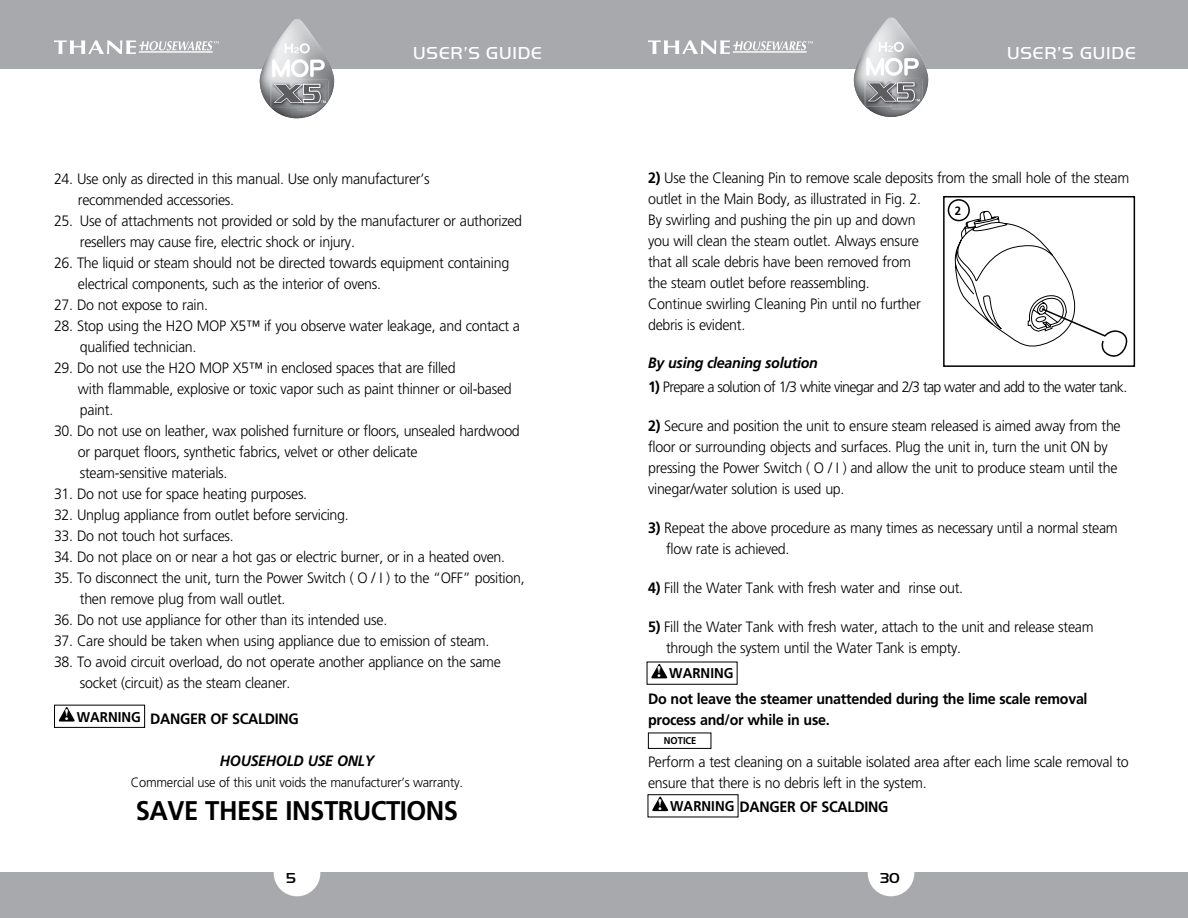
<style>
.page{position:relative;width:1188px;height:918px;background:#fff}
.page>*{position:absolute;margin:0;border:0;box-sizing:border-box;transform-origin:0 0}
.t1{font:700 27px "Frutiger";letter-spacing:-.02em;color:#000;scale:.95 1}
.t2{font:18px "Handel Got D Ligh";letter-spacing:.05em;color:#fff}
.t3{font:300 15px/21px "Frutiger";letter-spacing:-.02em;color:#000;scale:.95 1}
.t4{font:700 15px/21px "Frutiger";letter-spacing:-.02em;color:#000;scale:.95 1}
.t5{font:300 15px "Frutiger";letter-spacing:-.05em;color:#000;scale:.95 1}
.t6{font:italic 700 15px "Frutiger";letter-spacing:-.02em;color:#000;scale:.95 1}
.t7{font:500 15px "Handel Got D";color:#000}
.t8{font:700 14.1px "Frutiger";color:#000;scale:.95 1}
.t9{font:300 13.5px "Frutiger";letter-spacing:-.02em;color:#000;scale:.95 1}
.t10{font:700 12px "Frutiger";color:#000;scale:.95 1}
.t11{font:700 9.9px "Frutiger";color:#000;scale:.95 1}
.s1{font-family:"Times";font-size:15.9px;color:#fff}
.s2{font-weight:700}
.s3{font-size:14.1px}
.s4{font-family:"Times";font-size:11.1px;color:#fff}
</style>
<div class="page">
<div style="left:0;top:0;width:594px;height:69px;background:#a7a9ac"></div>
<div style="left:0;top:872px;width:594px;height:46px;background:#a7a9ac"></div>
<div style="left:274px;top:850px;width:46px;height:46px;background:#fff;border-radius:50%"></div>
<svg style="left:54px;top:40px;width:165px;height:14px"></svg>
<hr style="left:139px;top:51px;width:74px;height:2px;background:#fff">
<img style="left:260px;top:19px;width:74px;height:99px">
<svg style="left:285px;top:43px;width:25px;height:10px"></svg>
<svg style="left:272px;top:59px;width:53px;height:18px"></svg>
<img style="left:271px;top:82px;width:27px;height:25px">
<img style="left:298px;top:80px;width:30px;height:4px">
<svg style="left:274px;top:84px;width:54px;height:26px"></svg>
<div style="left:594px;top:0;width:594px;height:69px;background:#a7a9ac"></div>
<div style="left:594px;top:872px;width:594px;height:46px;background:#a7a9ac"></div>
<div style="left:868px;top:850px;width:46px;height:46px;background:#fff;border-radius:50%"></div>
<svg style="left:648px;top:40px;width:165px;height:14px"></svg>
<hr style="left:733px;top:51px;width:74px;height:2px;background:#fff">
<img style="left:854px;top:18px;width:74px;height:99px">
<svg style="left:879px;top:42px;width:25px;height:10px"></svg>
<svg style="left:866px;top:58px;width:53px;height:18px"></svg>
<img style="left:865px;top:80px;width:27px;height:26px">
<img style="left:892px;top:79px;width:30px;height:3px">
<svg style="left:868px;top:82px;width:54px;height:27px"></svg>
<div style="left:54px;top:705px;width:91px;height:23px;border:1px solid #000"></div>
<svg style="left:59px;top:707px;width:16px;height:15px"></svg>
<div style="left:648px;top:733px;width:63px;height:16px;border:1px solid #000"></div>
<div style="left:647px;top:662px;width:91px;height:23px;border:1px solid #000"></div>
<svg style="left:651px;top:664px;width:16px;height:14px"></svg>
<div style="left:647px;top:794px;width:92px;height:23px;border:1px solid #000"></div>
<svg style="left:652px;top:796px;width:16px;height:15px"></svg>
<div style="left:943px;top:196px;width:192px;height:171px;border:2px solid #000"></div>
<svg style="left:954px;top:211px;width:179px;height:149px"></svg>
<div style="left:948px;top:199px;width:22px;height:22px;border:2px solid #000;border-radius:50%"></div>
<p class="t2" style="left:413px;top:43px;width:130px">USER’S GUIDE</p>
<p class="t2" style="left:1007px;top:43px;width:130px">USER’S GUIDE</p>
<p class="t3" style="left:78px;top:168px;width:372px;text-indent:-24px">24. Use only as directed in this manual. Use only manufacturer’s recommended accessories.</p>
<p class="t3" style="left:80px;top:210px;width:467px;text-indent:-26px">25. Use of attachments not provided or sold by the manufacturer or authorized resellers may cause fire, electric shock or injury.</p>
<p class="t3" style="left:78px;top:252px;width:455px;text-indent:-24px">26. The liquid or steam should not be directed towards equipment containing electrical components, such as the interior of ovens.</p>
<p class="t3" style="left:54px;top:294px;width:164px">27. Do not expose to rain.</p>
<p class="t3" style="left:80px;top:315px;width:465px;text-indent:-26px">28. Stop using the H2O MOP X5™ if you observe water leakage, and contact a qualified technician.</p>
<p class="t3" style="left:78px;top:357px;width:458px;text-indent:-24px">29. Do not use the H2O MOP X5™ in enclosed spaces that are filled<br>with flammable, explosive or toxic vapor such as paint thinner or oil-based paint.</p>
<p class="t3" style="left:78px;top:420px;width:467px;text-indent:-24px">30. Do not use on leather, wax polished furniture or floors, unsealed hardwood or parquet floors, synthetic fabrics, velvet or other delicate<br>steam-sensitive materials.</p>
<p class="t3" style="left:54px;top:483px;width:268px">31. Do not use for space heating purposes.</p>
<p class="t3" style="left:54px;top:504px;width:312px">32. Unplug appliance from outlet before servicing.</p>
<p class="t3" style="left:54px;top:525px;width:191px">33. Do not touch hot surfaces.</p>
<p class="t3" style="left:54px;top:546px;width:477px">34. Do not place on or near a hot gas or electric burner, or in a heated oven.</p>
<p class="t3" style="left:80px;top:567px;width:470px;text-indent:-26px">35. To disconnect the unit, turn the Power Switch ( O / I ) to the “OFF” position, then remove plug from wall outlet.</p>
<p class="t3" style="left:54px;top:609px;width:352px">36. Do not use appliance for other than its intended use.</p>
<p class="t3" style="left:54px;top:630px;width:460px">37. Care should be taken when using appliance due to emission of steam.</p>
<p class="t3" style="left:80px;top:651px;width:445px;text-indent:-26px">38. To avoid circuit overload, do not operate another appliance on the same socket (circuit) as the steam cleaner.</p>
<p class="t4" style="left:150px;top:708px;width:158px">DANGER OF SCALDING</p>
<p class="t6" style="left:220px;top:751px;width:164px">HOUSEHOLD USE ONLY</p>
<p class="t9" style="left:131px;top:774px;width:351px">Commercial use of this unit voids the manufacturer’s warranty.</p>
<h1 class="t1" style="left:136px;top:794px;width:341px">SAVE THESE INSTRUCTIONS</h1>
<p class="t8" style="left:64px;top:708px;width:82px"><span class="s1">!</span> WARNING</p>
<p class="t3" style="left:648px;top:168px;width:508px"><span class="s2">2)</span> Use the Cleaning Pin to remove scale deposits from the small hole of the steam outlet in the Main Body, as illustrated in Fig. 2.<br>By swirling and pushing the pin up and down<br>you will clean the steam outlet. Always ensure<br>that all scale debris have been removed from<br>the steam outlet before reassembling.<br>Continue swirling Cleaning Pin until no further<br>debris is evident.</p>
<p class="t6" style="left:648px;top:354px;width:180px">By using cleaning solution</p>
<p class="t5" style="left:648px;top:378px;width:506px"><span class="s2">1)</span> Prepare a solution of 1/3 white vinegar and 2/3 tap water and add to the water tank.</p>
<p class="t3" style="left:648px;top:415px;width:499px"><span class="s2">2)</span> Secure and position the unit to ensure steam released is aimed away from the floor or surrounding objects and surfaces. Plug the unit in, turn the unit ON by pressing the Power Switch ( O / I ) and allow the unit to produce steam until the vinegar/water solution is used up.</p>
<p class="t3" style="left:666px;top:517px;width:477px;text-indent:-18px"><span class="s2">3)</span> Repeat the above procedure as many times as necessary until a normal steam flow rate is achieved.</p>
<p class="t3" style="left:648px;top:577px;width:333px"><span class="s2">4)</span> Fill the Water Tank with fresh water and rinse out.</p>
<p class="t3" style="left:666px;top:616px;width:451px;text-indent:-18px"><span class="s2">5)</span> Fill the Water Tank with fresh water, attach to the unit and release steam through the system until the Water Tank is empty.</p>
<p class="t4" style="left:648px;top:688px;width:464px">Do not leave the steamer unattended during the lime scale removal process and/or while in use.</p>
<p class="t3" style="left:648px;top:751px;width:507px">Perform a test cleaning on a suitable isolated area after each lime scale removal to ensure that there is no debris left in the system.</p>
<p class="t4" style="left:658px;top:796px;width:244px"><span class="s1">!</span> <span class="s3">WARNING</span> DANGER OF SCALDING</p>
<p class="t10" style="left:955px;top:204px;width:8px">2</p>
<p class="t8" style="left:657px;top:665px;width:82px"><span class="s1">!</span> WARNING</p>
<p class="t11" style="left:655px;top:735px;width:45px"><span class="s4">!</span> NOTICE</p>
<p class="t7" style="left:286px;top:869px;width:11px">5</p>
<p class="t7" style="left:880px;top:869px;width:21px">30</p>
</div>
